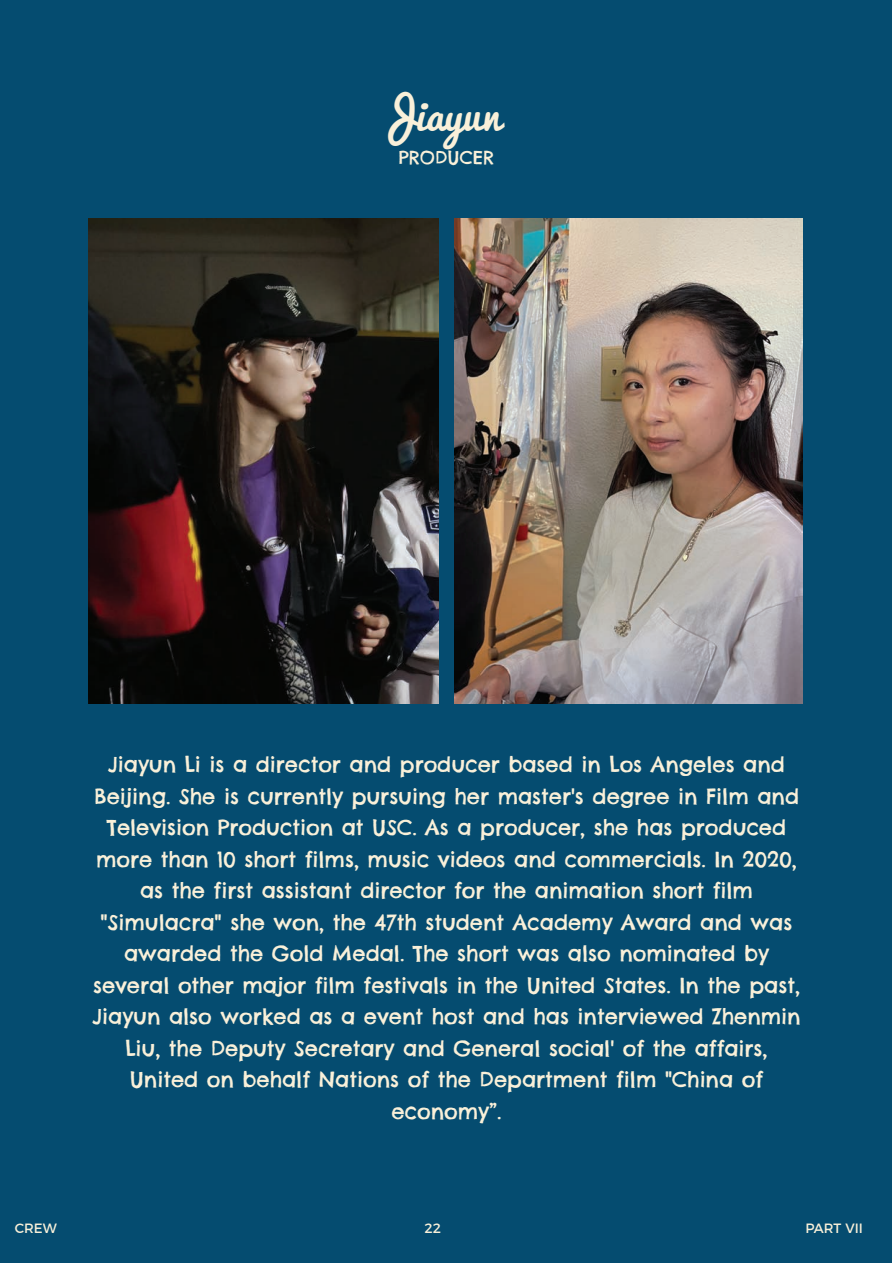
<style>
.page{position:relative;width:893px;height:1263px;background:#fff}
.page>*{position:absolute;margin:0;border:0;box-sizing:border-box;transform-origin:0 0}
.t1{font:40.5px "Pacifico";color:#f9f0d9}
.t2{font:21px/31.5px "Chelsea Market";color:#f9f0d9;text-align:center}
.t3{font:18px "Chelsea Market";color:#f9f0d9}
.t4{font:13.5px "Montserrat";color:#f9f0d9}
</style>
<div class="page">
<div style="left:0;top:0;width:892px;height:1263px;background:#054c70"></div>
<img style="left:89px;top:218px;width:350px;height:485px">
<img style="left:454px;top:218px;width:349px;height:485px">
<h1 class="t1" style="left:377px;top:93px;width:125px">Jiayun</h1>
<p class="t3" style="left:399px;top:146px;width:97px">PRODUCER</p>
<p class="t2" style="left:92px;top:749px;width:710px">Jiayun Li is a director and producer based in Los Angeles and Beijing. She is currently pursuing her master's degree in Film and Television Production at USC. As a producer, she has produced more than 10 short films, music videos and commercials. In 2020, as the first assistant director for the animation short film "Simulacra" she won, the 47th student Academy Award and was awarded the Gold Medal. The short was also nominated by several other major film festivals in the United States. In the past, Jiayun also worked as a event host and has interviewed Zhenmin Liu, the Deputy Secretary and General social' of the affairs, United on behalf Nations of the Department film "China of economy”.</p>
<p class="t4" style="left:15px;top:1217px;width:44px">CREW</p>
<p class="t4" style="left:424px;top:1217px;width:18px">22</p>
<p class="t4" style="left:805px;top:1217px;width:59px">PART VII</p>
</div>
